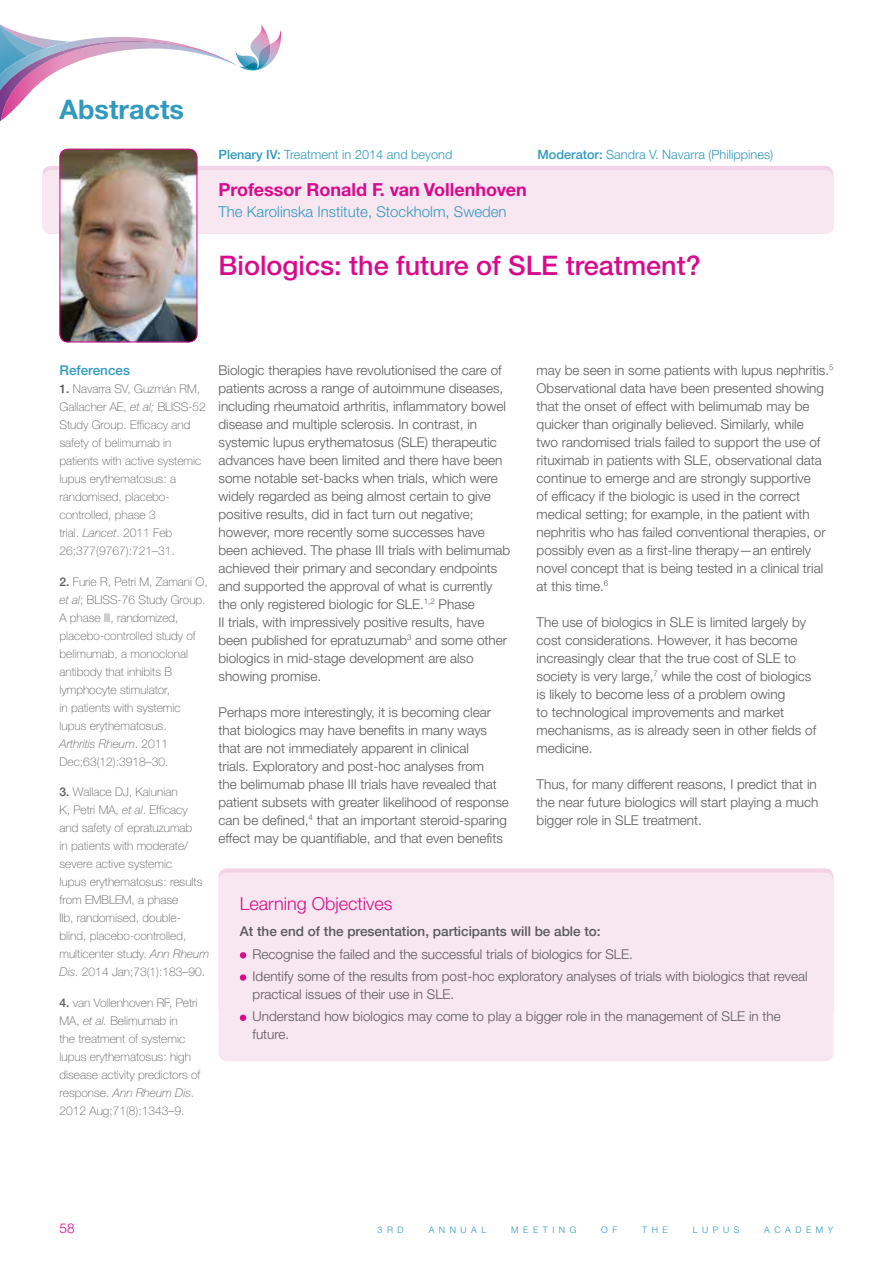
<style>
.page{position:relative;width:893px;height:1263px;background:#fff}
.page>*{position:absolute;margin:0;border:0;box-sizing:border-box;transform-origin:0 0}
.t1{font:500 27px "Helvetica Neue CE";color:#d70b8c}
.t2{font:700 27px "Helvetica Neue CE";color:#3099be}
.t3{font:700 18px "Helvetica Neue CE";color:#d70b8c}
.t4{font:300 18px "Helvetica Neue CE";color:#d70b8c}
.t5{font:300 15px "Helvetica Neue CE";color:#3099be}
.t6{font:300 13.5px/18px "Helvetica Neue CE";color:#58595b}
.t7{font:500 13.5px "Helvetica Neue CE";color:#58595b}
.t8{font:500 13.5px "Helvetica Neue CE";color:#3099be}
.t9{font:300 13.5px "Helvetica Neue CE";color:#d70b8c}
.t10{font:300 12.75px "Helvetica Neue CE";color:#3099be}
.t11{font:100 12px/18px "Helvetica Neue CE";color:#58595b}
.t12{font:300 9px "Helvetica Neue CE";letter-spacing:.5em;color:#3099be}
.s1{font-weight:500}
.s2{font-style:italic}
</style>
<div class="page">
<div style="left:43px;top:166px;width:790px;height:68px;background:#f3d3e5;border-radius:9px"></div>
<div style="left:43px;top:170px;width:790px;height:64px;background:#f8e7f1;border-radius:9px"></div>
<img style="left:60px;top:149px;width:137px;height:193px">
<div style="left:60px;top:149px;width:137px;height:193px;border:1px solid #d70b8c;border-radius:8px"></div>
<svg style="left:0;top:24px;width:281px;height:97px"></svg>
<div style="left:219px;top:868px;width:614px;height:149px;background:#f3d3e5;border-radius:9px"></div>
<div style="left:219px;top:873px;width:614px;height:188px;background:#f8e7f1;border-radius:9px"></div>
<svg style="left:240px;top:952px;width:6px;height:6px"></svg>
<div style="left:240px;top:974px;width:6px;height:7px;background:#d70b8c;border-radius:50%"></div>
<svg style="left:240px;top:1015px;width:6px;height:6px"></svg>
<h1 class="t2" style="left:60px;top:93px;width:126px">Abstracts</h1>
<p class="t10" style="left:219px;top:147px;width:235px"><span class="s1">Plenary IV:</span> Treatment in 2014 and beyond</p>
<p class="t10" style="left:537px;top:147px;width:237px"><span class="s1">Moderator:</span> Sandra V. Navarra (Philippines)</p>
<h2 class="t3" style="left:219px;top:179px;width:310px">Professor Ronald F. van Vollenhoven</h2>
<p class="t5" style="left:219px;top:203px;width:290px">The Karolinska Institute, Stockholm, Sweden</p>
<h1 class="t1" style="left:219px;top:249px;width:484px">Biologics: the future of SLE treatment?</h1>
<p class="t8" style="left:60px;top:362px;width:72px">References</p>
<p class="t11" style="left:60px;top:380px;width:148px"><span class="s1">1.</span> Navarra SV, Guzmán RM,<br>Gallacher AE, <span class="s2">et al;</span> BLISS-52<br>Study Group. Efficacy and safety of belimumab in patients with active systemic lupus erythematosus: a randomised, placebo&shy;controlled, phase 3<br>trial. <span class="s2">Lancet</span>. 2011 Feb<br>26;377(9767):721–31.</p>
<p class="t11" style="left:60px;top:573px;width:150px"><span class="s1">2.</span> Furie R, Petri M, Zamani O, <span class="s2">et al</span>; BLISS-76 Study Group.<br>A phase III, randomized, placebo-controlled study of belimumab, a monoclonal antibody that inhibits B lymphocyte stimulator,<br>in patients with systemic lupus erythematosus.<br><span class="s2">Arthritis Rheum</span>. 2011<br>Dec;63(12):3918–30.</p>
<p class="t11" style="left:60px;top:783px;width:151px"><span class="s1">3.</span> Wallace DJ, Kalunian<br>K, Petri MA, <span class="s2">et al</span>. Efficacy and safety of epratuzumab<br>in patients with moderate/ severe active systemic<br>lupus erythematosus: results from EMBLEM, a phase<br>IIb, randomised, double&shy;blind, placebo-controlled, multicenter study. <span class="s2">Ann Rheum<br>Dis</span>. 2014 Jan;73(1):183–90.</p>
<p class="t11" style="left:60px;top:994px;width:142px"><span class="s1">4.</span> van Vollenhoven RF, Petri<br>MA, <span class="s2">et al.</span> Belimumab in<br>the treatment of systemic lupus erythematosus: high disease activity predictors of response. <span class="s2">Ann Rheum Dis</span>.<br>2012 Aug;71(8):1343–9.</p>
<p class="t6" style="left:219px;top:361px;width:293px">Biologic therapies have revolutionised the care of patients across a range of autoimmune diseases, including rheumatoid arthritis, inflammatory bowel disease and multiple sclerosis. In contrast, in systemic lupus erythematosus (SLE) therapeutic advances have been limited and there have been some notable set-backs when trials, which were widely regarded as being almost certain to give positive results, did in fact turn out negative; however, more recently some successes have been achieved. The phase III trials with belimumab achieved their primary and secondary endpoints and supported the approval of what is currently the only registered biologic for SLE.<sup>1,2</sup> Phase<br>II trials, with impressively positive results, have been published for epratuzumab<sup>3</sup> and some other biologics in mid-stage development are also showing promise.</p>
<p class="t6" style="left:219px;top:703px;width:292px">Perhaps more interestingly, it is becoming clear that biologics may have benefits in many ways that are not immediately apparent in clinical<br>trials. Exploratory and post-hoc analyses from<br>the belimumab phase III trials have revealed that patient subsets with greater likelihood of response can be defined,<sup>4</sup> that an important steroid-sparing effect may be quantifiable, and that even benefits</p>
<p class="t6" style="left:537px;top:361px;width:298px">may be seen in some patients with lupus nephritis.<sup>5<br></sup>Observational data have been presented showing that the onset of effect with belimumab may be quicker than originally believed. Similarly, while<br>two randomised trials failed to support the use of rituximab in patients with SLE, observational data continue to emerge and are strongly supportive<br>of efficacy if the biologic is used in the correct medical setting; for example, in the patient with nephritis who has failed conventional therapies, or possibly even as a first-line therapy—an entirely novel concept that is being tested in a clinical trial at this time.<sup>6</sup></p>
<p class="t6" style="left:537px;top:613px;width:281px">The use of biologics in SLE is limited largely by cost considerations. However, it has become increasingly clear that the true cost of SLE to society is very large,<sup>7</sup> while the cost of biologics is likely to become less of a problem owing<br>to technological improvements and market mechanisms, as is already seen in other fields of medicine.</p>
<p class="t6" style="left:537px;top:775px;width:283px">Thus, for many different reasons, I predict that in the near future biologics will start playing a much bigger role in SLE treatment.</p>
<h2 class="t4" style="left:240px;top:892px;width:154px">Learning Objectives</h2>
<p class="t7" style="left:240px;top:923px;width:362px">At the end of the presentation, participants will be able to:</p>
<p class="t6" style="left:250px;top:942px;width:559px;line-height:22.2px">Recognise the failed and the successful trials of biologics for SLE.<br>I dentify some of the results from post-hoc exploratory analyses of trials with biologics that reveal</p>
<p class="t6" style="left:250px;top:983px;width:532px;line-height:22.2px">practical issues of their use in SLE.<br>U nderstand how biologics may come to play a bigger role in the management of SLE in the</p>
<p class="t6" style="left:253px;top:1025px;width:38px">future.</p>
<p class="t9" style="left:60px;top:1220px;width:17px">58</p>
<p class="t12" style="left:378px;top:1224px;width:28px">3rd</p>
<p class="t12" style="left:429px;top:1224px;width:59px">Annual</p>
<p class="t12" style="left:511px;top:1224px;width:67px">Meeting</p>
<p class="t12" style="left:601px;top:1224px;width:18px">o f</p>
<p class="t12" style="left:642px;top:1224px;width:27px">the</p>
<p class="t12" style="left:693px;top:1224px;width:48px">Lupus</p>
<p class="t12" style="left:764px;top:1224px;width:71px">Academ y</p>
</div>
